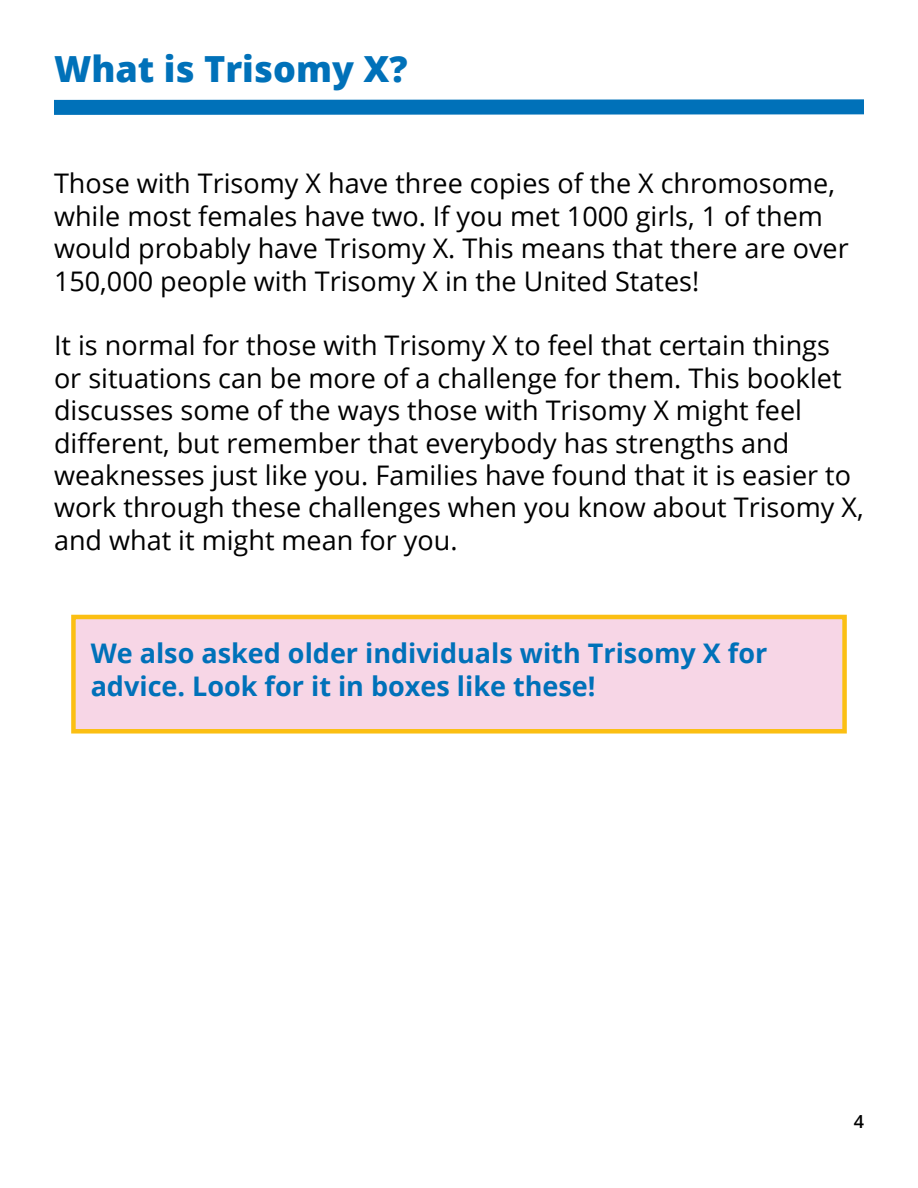
<style>
.page{position:relative;width:918px;height:1188px;background:#fff}
.page>*{position:absolute;margin:0;border:0;box-sizing:border-box;transform-origin:0 0}
.Heading_2{font:800 36px "Open Sans";color:#0071b9}
.Paragraph_Style_2{font:27px/32.4px "Open Sans";color:#000}
.Paragraph_Style_2-2{font:700 27px/32.4px "Open Sans";color:#0071b9}
.Paragraph_Style_2-3{font:600 18px "Open Sans";color:#000}
</style>
<div class="page">
<svg style="left:54px;top:99px;width:810px;height:16px;background:#0f79bd"></svg>
<div style="left:71px;top:615px;width:776px;height:119px;background:#f7d6e6;border:4px solid #fbbf13"></div>
<p class="Heading_2" style="left:54px;top:41px;width:355px">What is Trisomy X?</p>
<p class="Paragraph_Style_2" style="left:54px;top:167px;width:796px">Those with Trisomy X have three copies of the X chromosome, while most females have two. If you met 1000 girls, 1 of them would probably have Trisomy X. This means that there are over 150,000 people with Trisomy X in the United States!</p>
<p class="Paragraph_Style_2" style="left:54px;top:329px;width:811px">It is normal for those with Trisomy X to feel that certain things or situations can be more of a challenge for them. This booklet discusses some of the ways those with Trisomy X might feel different, but remember that everybody has strengths and weaknesses just like you. Families have found that it is easier to work through these challenges when you know about Trisomy X, and what it might mean for you.</p>
<p class="Paragraph_Style_2-2" style="left:91px;top:637px;width:678px">We also asked older individuals with Trisomy X for advice. Look for it in boxes like these!</p>
<p class="Paragraph_Style_2-3" style="left:854px;top:1109px;width:12px">4</p>
</div>
